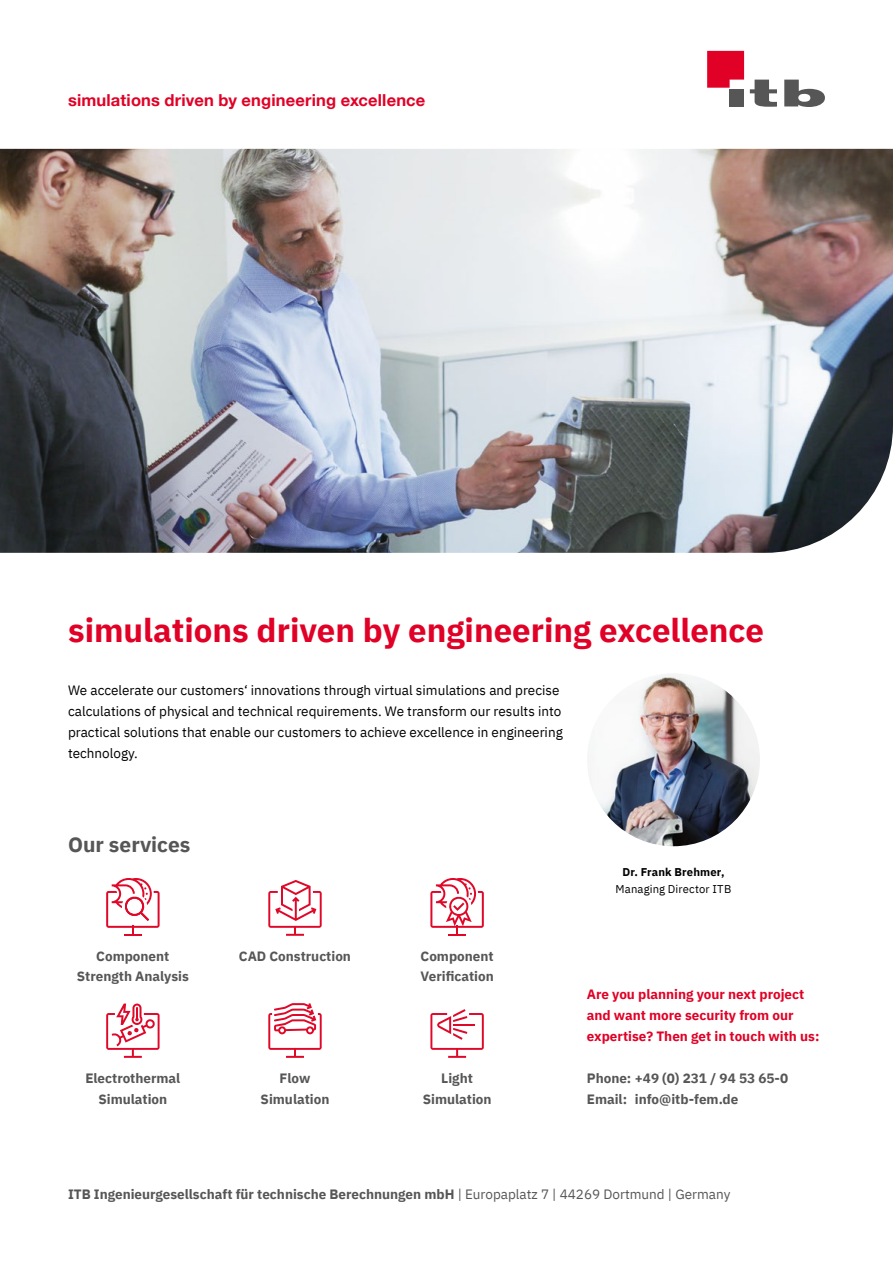
<style>
.page{position:relative;width:893px;height:1263px;background:#fff}
.page>*{position:absolute;margin:0;border:0;box-sizing:border-box;transform-origin:0 0}
.t1{font:700 33px "IBM Plex Sans";color:#e10126}
.t2{font:700 21px "IBM Plex Sans";color:#565656}
.t3{font:700 16.5px "Helvetica Neue";letter-spacing:.01em;color:#e10126}
.t4{font:700 13.5px/21px "IBM Plex Sans";color:#565656;text-align:center}
.t5{font:13.5px/21px "IBM Plex Sans";color:#000}
.t6{font:700 13.5px/21px "IBM Plex Sans";color:#e10126}
.t7{font:11.25px "IBM Plex Sans";letter-spacing:.015em;color:#000}
.t8{font:700 11.25px "IBM Plex Sans";letter-spacing:.015em;color:#000}
.s1{font-weight:400}
</style>
<div class="page">
<svg style="left:106px;top:878px;width:54px;height:58px"></svg>
<svg style="left:268px;top:880px;width:54px;height:56px"></svg>
<svg style="left:430px;top:878px;width:54px;height:58px"></svg>
<svg style="left:268px;top:1003px;width:54px;height:55px"></svg>
<svg style="left:106px;top:1003px;width:54px;height:55px"></svg>
<svg style="left:430px;top:1009px;width:54px;height:49px"></svg>
<img style="left:0;top:149px;width:893px;height:404px">
<img style="left:587px;top:673px;width:173px;height:173px;border-radius:86px">
<div style="left:730px;top:89px;width:14px;height:17px;background:#565656"></div>
<svg style="left:750px;top:80px;width:27px;height:27px"></svg>
<svg style="left:784px;top:80px;width:41px;height:27px"></svg>
<svg style="left:707px;top:51px;width:37px;height:37px"></svg>
<p class="t3" style="left:68px;top:88px;width:359px">simulations driven by engineering excellence</p>
<h1 class="t1" style="left:68px;top:604px;width:697px">simulations driven by engineering excellence</h1>
<p class="t5" style="left:68px;top:678px;width:496px">We accelerate our customers‘ innovations through virtual simulations and precise calculations of physical and technical requirements. We transform our results into practical solutions that enable our customers to achieve excellence in engineering technology.</p>
<h2 class="t2" style="left:68px;top:828px;width:124px">Our services</h2>
<p class="t4" style="left:77px;top:945px;width:113px;line-height:20.2px">Component<br>Strength Analysis</p>
<p class="t4" style="left:85px;top:1067px;width:97px">Electrothermal<br>Simulation</p>
<p class="t4" style="left:239px;top:945px;width:114px">CAD Construction</p>
<p class="t4" style="left:261px;top:1067px;width:70px">Flow<br>Simulation</p>
<p class="t4" style="left:420px;top:945px;width:75px;line-height:20.2px;text-align:left">Component<br>Verification</p>
<p class="t4" style="left:423px;top:1067px;width:70px">Light<br>Simulation</p>
<p class="t8" style="left:622px;top:863px;width:104px">Dr. Frank Brehmer,</p>
<p class="t7" style="left:616px;top:880px;width:117px">Managing Director ITB</p>
<p class="t6" style="left:587px;top:983px;width:234px">Are you planning your next project and want more security from our expertise? Then get in touch with us:</p>
<p class="t4" style="left:587px;top:1067px;width:203px;text-align:left">Phone: +49 (0) 231 / 94 53 65-0<br>Email: info@itb-fem.de</p>
<p class="t4" style="left:68px;top:1182px;width:664px">ITB Ingenieurgesellschaft für technische Berechnungen mbH <span class="s1">| Europaplatz 7 | 44269 Dortmund | Germany</span></p>
</div>
